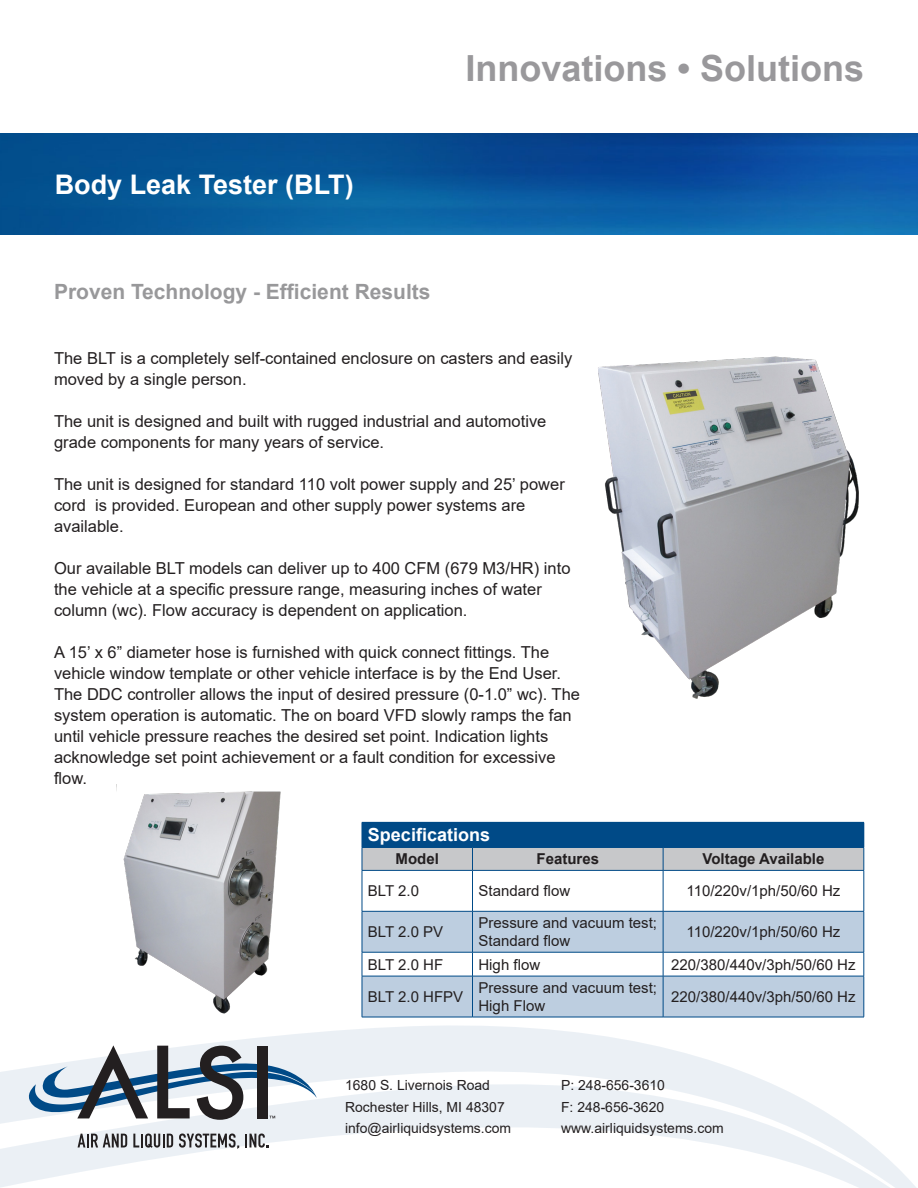
<style>
.page{position:relative;width:918px;height:1188px;background:#fff}
.page>*{position:absolute;margin:0;border:0;box-sizing:border-box;transform-origin:0 0}
.t1{font:700 36px "Arial";color:#99989b}
.t2{font:700 27px "Arial";color:#fff}
.t3{font:700 21px "Arial";color:#98989a}
.Text_paragraph{font:700 18px "Arial";color:#fff}
.Text_paragraph-2{font:16.5px/21px "Arial";color:#231f20}
.Text_paragraph-3{font:15px/18px "Arial";color:#231f20}
.Text_paragraph-4{font:700 15px "Arial";color:#231f20}
.t4{font:13.95px "Arial";color:#231f20}
</style>
<div class="page">
<img style="left:0;top:133px;width:918px;height:102px">
<svg style="left:270px;top:1017px;width:337px;height:20px"></svg>
<svg style="left:0;top:1037px;width:916px;height:151px"></svg>
<svg style="left:78px;top:1134px;width:49px;height:13px"></svg>
<svg style="left:133px;top:1134px;width:40px;height:14px"></svg>
<svg style="left:179px;top:1134px;width:60px;height:15px"></svg>
<svg style="left:245px;top:1134px;width:23px;height:14px"></svg>
<svg style="left:26px;top:1045px;width:291px;height:80px"></svg>
<svg style="left:363px;top:912px;width:501px;height:105px;fill:#bdcee0"></svg>
<hr style="left:362px;top:822px;width:110px;height:1px;background:#004a87">
<hr style="left:472px;top:822px;width:191px;height:1px;background:#004a87">
<hr style="left:663px;top:822px;width:201px;height:1px;background:#004a87">
<svg style="left:362px;top:823px;width:503px;height:47px;background:#5c84a6"></svg>
<hr style="left:362px;top:870px;width:110px;height:1px;background:#004a87">
<hr style="left:362px;top:871px;width:1px;height:40px;background:#004a87">
<hr style="left:472px;top:870px;width:191px;height:1px;background:#004a87">
<hr style="left:472px;top:871px;width:1px;height:40px;background:#004a87">
<hr style="left:663px;top:870px;width:201px;height:1px;background:#004a87">
<hr style="left:663px;top:871px;width:1px;height:40px;background:#004a87">
<hr style="left:864px;top:871px;width:1px;height:40px;background:#004a87">
<hr style="left:362px;top:911px;width:110px;height:1px;background:#004a87">
<hr style="left:362px;top:912px;width:1px;height:40px;background:#004a87">
<hr style="left:472px;top:911px;width:191px;height:1px;background:#004a87">
<hr style="left:472px;top:912px;width:1px;height:40px;background:#004a87">
<hr style="left:663px;top:911px;width:201px;height:1px;background:#004a87">
<hr style="left:663px;top:912px;width:1px;height:40px;background:#004a87">
<hr style="left:864px;top:912px;width:1px;height:40px;background:#004a87">
<hr style="left:362px;top:952px;width:110px;height:1px;background:#004a87">
<svg style="left:362px;top:952px;width:1px;height:24px"></svg>
<hr style="left:472px;top:952px;width:191px;height:1px;background:#004a87">
<svg style="left:472px;top:952px;width:1px;height:24px"></svg>
<hr style="left:663px;top:952px;width:201px;height:1px;background:#004a87">
<svg style="left:663px;top:952px;width:1px;height:24px"></svg>
<svg style="left:864px;top:952px;width:1px;height:24px"></svg>
<hr style="left:362px;top:976px;width:110px;height:1px;background:#004a87">
<hr style="left:362px;top:976px;width:1px;height:41px;background:#004a87">
<hr style="left:472px;top:976px;width:191px;height:1px;background:#004a87">
<hr style="left:472px;top:976px;width:1px;height:41px;background:#004a87">
<hr style="left:663px;top:976px;width:201px;height:1px;background:#004a87">
<hr style="left:663px;top:976px;width:1px;height:41px;background:#004a87">
<hr style="left:864px;top:976px;width:1px;height:41px;background:#004a87">
<hr style="left:362px;top:1017px;width:110px;height:1px;background:#004a87">
<hr style="left:472px;top:1017px;width:191px;height:1px;background:#004a87">
<hr style="left:663px;top:1017px;width:201px;height:1px;background:#004a87">
<img style="left:598px;top:356px;width:261px;height:343px">
<img style="left:123px;top:791px;width:162px;height:230px">
<p class="t2" style="left:55px;top:165px;width:301px">Body Leak Tester (BLT)</p>
<p class="t3" style="left:54px;top:277px;width:378px">Proven Technology - Efficient Results</p>
<h1 class="t1" style="left:465px;top:43px;width:400px">Innovations • Solutions</h1>
<p class="Text_paragraph-2" style="left:54px;top:348px;width:520px">The BLT is a completely self-contained enclosure on casters and easily moved by a single person.</p>
<p class="Text_paragraph-2" style="left:54px;top:411px;width:494px">The unit is designed and built with rugged industrial and automotive grade components for many years of service.</p>
<p class="Text_paragraph-2" style="left:54px;top:474px;width:512px">The unit is designed for standard 110 volt power supply and 25’ power cord is provided. European and other supply power systems are available.</p>
<p class="Text_paragraph-2" style="left:54px;top:558px;width:518px">Our available BLT models can deliver up to 400 CFM (679 M3/HR) into the vehicle at a specific pressure range, measuring inches of water column (wc). Flow accuracy is dependent on application.</p>
<p class="Text_paragraph-2" style="left:54px;top:642px;width:528px">A 15’ x 6” diameter hose is furnished with quick connect fittings. The vehicle window template or other vehicle interface is by the End User.<br>The DDC controller allows the input of desired pressure (0-1.0” wc). The system operation is automatic. The on board VFD slowly ramps the fan until vehicle pressure reaches the desired set point. Indication lights acknowledge set point achievement or a fault condition for excessive flow.</p>
<p class="Text_paragraph" style="left:368px;top:822px;width:124px">Specifications</p>
<p class="Text_paragraph-4" style="left:396px;top:849px;width:45px">Model</p>
<p class="Text_paragraph-4" style="left:537px;top:849px;width:64px">Features</p>
<p class="Text_paragraph-4" style="left:702px;top:849px;width:123px">Voltage Available</p>
<p class="Text_paragraph-3" style="left:368px;top:882px;width:53px">BLT 2.0</p>
<p class="Text_paragraph-3" style="left:478px;top:882px;width:93px">Standard flow</p>
<p class="Text_paragraph-3" style="left:686px;top:882px;width:155px">110/220v/1ph/50/60 Hz</p>
<p class="Text_paragraph-3" style="left:368px;top:923px;width:77px">BLT 2.0 PV</p>
<p class="Text_paragraph-3" style="left:478px;top:914px;width:180px">Pressure and vacuum test;<br>Standard flow</p>
<p class="Text_paragraph-3" style="left:686px;top:923px;width:155px">110/220v/1ph/50/60 Hz</p>
<p class="Text_paragraph-3" style="left:368px;top:955px;width:77px">BLT 2.0 HF</p>
<p class="Text_paragraph-3" style="left:478px;top:955px;width:63px">High flow</p>
<p class="Text_paragraph-3" style="left:671px;top:955px;width:186px">220/380/440v/3ph/50/60 Hz</p>
<p class="Text_paragraph-3" style="left:368px;top:988px;width:97px">BLT 2.0 HFPV</p>
<p class="Text_paragraph-3" style="left:478px;top:979px;width:180px">Pressure and vacuum test;<br>High Flow</p>
<p class="Text_paragraph-3" style="left:671px;top:988px;width:186px">220/380/440v/3ph/50/60 Hz</p>
<p class="t4" style="left:345px;top:1076px;width:146px">1680 S. Livernois Road</p>
<p class="t4" style="left:561px;top:1076px;width:105px">P: 248-656-3610</p>
<p class="t4" style="left:345px;top:1097px;width:161px">Rochester Hills, MI 48307</p>
<p class="t4" style="left:561px;top:1097px;width:105px">F: 248-656-3620</p>
<p class="t4" style="left:345px;top:1119px;width:167px">info@airliquidsystems.com</p>
<p class="t4" style="left:561px;top:1119px;width:164px">www.airliquidsystems.com</p>
</div>
